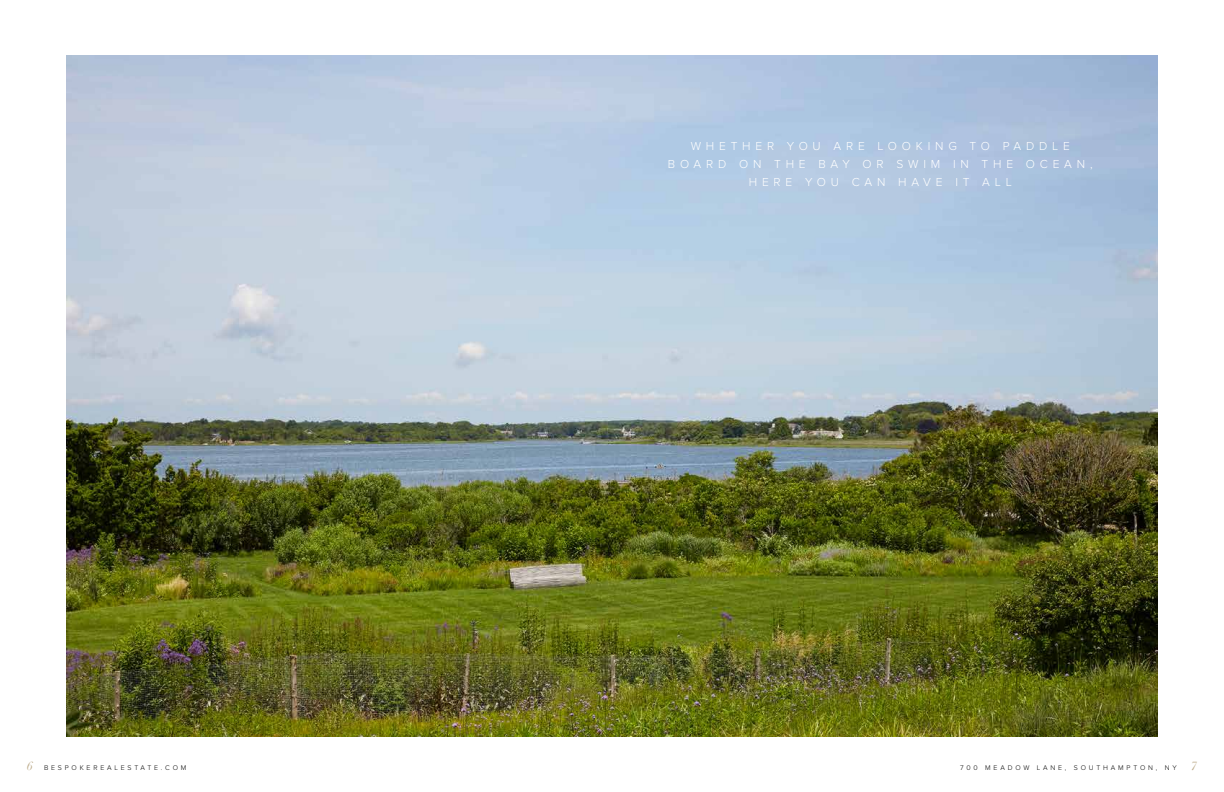
<style>
.page{position:relative;width:1224px;height:792px;background:#fff}
.page>*{position:absolute;margin:0;border:0;box-sizing:border-box;transform-origin:0 0}
.t1{font:300 12px/18px "Proxima Nova";letter-spacing:.4em;color:#fff;text-align:center}
.t2{font:italic 12px "Didot";color:#bcaa89}
.t3{font:300 7px "Proxima Nova";letter-spacing:.4em;color:#000}
</style>
<div class="page">
<img style="left:67px;top:55px;width:1090px;height:682px">
<p class="t1" style="left:668px;top:137px;width:426px">WHETHER YOU ARE LOOKING TO PADDLE<br>BOARD ON THE BAY OR SWIM IN THE OCEAN,<br>HERE YOU CAN HAVE IT ALL</p>
<p class="t2" style="left:27px;top:758px;width:7px">6</p>
<p class="t3" style="left:44px;top:764px;width:144px">BESPOKEREALESTATE.COM</p>
<p class="t3" style="left:960px;top:764px;width:218px">700 MEADOW LANE, SOUTHAMPTON, NY</p>
<p class="t2" style="left:1191px;top:758px;width:7px">7</p>
</div>
